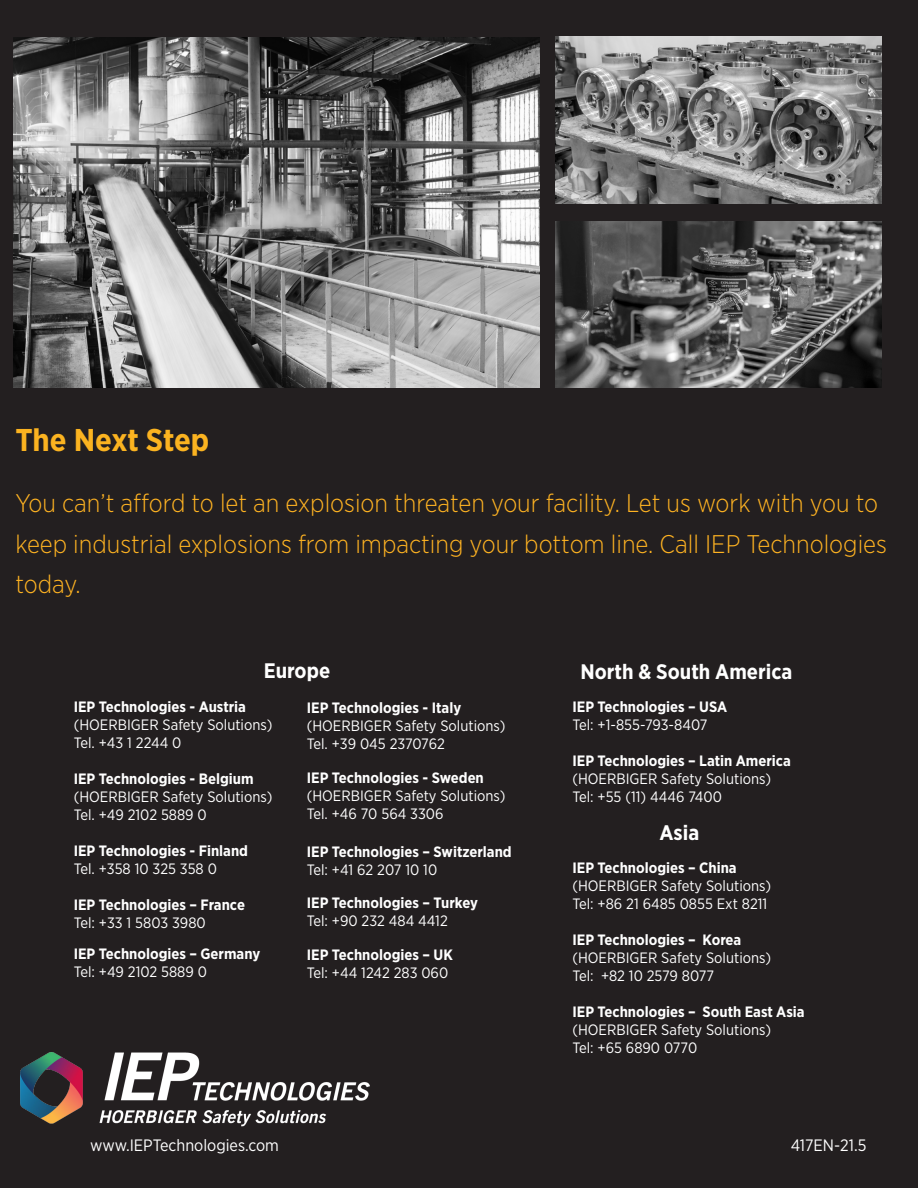
<style>
.page{position:relative;width:918px;height:1188px;background:#231f20}
.page>*{position:absolute;margin:0;border:0;box-sizing:border-box;transform-origin:0 0}
.Headers{font:700 31.5px "Gotham Narrow";letter-spacing:-.005em;color:#fbb320}
.Lead_Ins{font:300 25.5px/40.5px "Gotham Narrow";color:#ffb322}
.t1{font:700 21px "Gotham Narrow";color:#fff}
.Body{font:16.5px "Gotham Narrow";color:#fff}
.t2{font:15px "Gotham Narrow";color:#fff}
.t3{font:700 15px "Gotham Narrow";color:#fff}
</style>
<div class="page">
<img style="left:555px;top:37px;width:326px;height:166px">
<img style="left:555px;top:221px;width:326px;height:167px">
<img style="left:20px;top:1052px;width:349px;height:75px">
<img style="left:14px;top:38px;width:526px;height:350px">
<p class="Headers" style="left:15px;top:419px;width:196px">The Next Step</p>
<p class="Lead_Ins" style="left:15px;top:483px;width:873px">You can’t afford to let an explosion threaten your facility. Let us work with you to keep industrial explosions from impacting your bottom line. Call IEP Technologies today.</p>
<p class="t1" style="left:264px;top:657px;width:68px">Europe</p>
<p class="t3" style="left:74px;top:697px;width:174px">IEP Technologies - Austria</p>
<p class="t2" style="left:74px;top:715px;width:200px">(HOERBIGER Safety Solutions)</p>
<p class="t2" style="left:74px;top:733px;width:109px">Tel. +43 1 2244 0</p>
<p class="t3" style="left:74px;top:769px;width:181px">IEP Technologies - Belgium</p>
<p class="t2" style="left:74px;top:787px;width:200px">(HOERBIGER Safety Solutions)</p>
<p class="t2" style="left:74px;top:805px;width:135px">Tel. +49 2102 5889 0</p>
<p class="t3" style="left:74px;top:841px;width:176px">IEP Technologies - Finland</p>
<p class="t2" style="left:74px;top:859px;width:145px">Tel. +358 10 325 358 0</p>
<p class="t3" style="left:74px;top:895px;width:173px">IEP Technologies – France</p>
<p class="t2" style="left:74px;top:913px;width:134px">Tel: +33 1 5803 3980</p>
<p class="t3" style="left:74px;top:944px;width:188px">IEP Technologies – Germany</p>
<p class="t2" style="left:74px;top:963px;width:135px">Tel: +49 2102 5889 0</p>
<p class="t3" style="left:307px;top:698px;width:156px">IEP Technologies - Italy</p>
<p class="t2" style="left:307px;top:717px;width:200px">(HOERBIGER Safety Solutions)</p>
<p class="t2" style="left:307px;top:735px;width:140px">Tel. +39 045 2370762</p>
<p class="t3" style="left:307px;top:768px;width:179px">IEP Technologies - Sweden</p>
<p class="t2" style="left:307px;top:786px;width:200px">(HOERBIGER Safety Solutions)</p>
<p class="t2" style="left:307px;top:804px;width:138px">Tel. +46 70 564 3306</p>
<p class="t3" style="left:307px;top:843px;width:207px">IEP Technologies – Switzerland</p>
<p class="t2" style="left:307px;top:861px;width:132px">Tel: +41 62 207 10 10</p>
<p class="t3" style="left:307px;top:893px;width:173px">IEP Technologies – Turkey</p>
<p class="t2" style="left:307px;top:911px;width:143px">Tel: +90 232 484 4412</p>
<p class="t3" style="left:307px;top:945px;width:148px">IEP Technologies – UK</p>
<p class="t2" style="left:307px;top:963px;width:143px">Tel: +44 1242 283 060</p>
<p class="t1" style="left:580px;top:658px;width:213px">North &amp; South America</p>
<p class="t3" style="left:572px;top:697px;width:156px">IEP Technologies – USA</p>
<p class="t2" style="left:572px;top:715px;width:137px">Tel: +1-855-793-8407</p>
<p class="t3" style="left:572px;top:751px;width:220px">IEP Technologies – Latin America</p>
<p class="t2" style="left:572px;top:769px;width:200px">(HOERBIGER Safety Solutions)</p>
<p class="t2" style="left:572px;top:787px;width:151px">Tel: +55 (11) 4446 7400</p>
<p class="t1" style="left:659px;top:820px;width:41px">Asia</p>
<p class="t3" style="left:572px;top:858px;width:166px">IEP Technologies – China</p>
<p class="t2" style="left:572px;top:876px;width:200px">(HOERBIGER Safety Solutions)</p>
<p class="t2" style="left:572px;top:894px;width:196px">Tel: +86 21 6485 0855 Ext 8211</p>
<p class="t3" style="left:572px;top:930px;width:170px">IEP Technologies – Korea</p>
<p class="t2" style="left:572px;top:948px;width:200px">(HOERBIGER Safety Solutions)</p>
<p class="t2" style="left:572px;top:966px;width:143px">Tel: +82 10 2579 8077</p>
<p class="t3" style="left:572px;top:1002px;width:234px">IEP Technologies – South East Asia</p>
<p class="t2" style="left:572px;top:1020px;width:200px">(HOERBIGER Safety Solutions)</p>
<p class="t2" style="left:572px;top:1038px;width:126px">Tel: +65 6890 0770</p>
<p class="Body" style="left:90px;top:1135px;width:190px">www.IEPTechnologies.com</p>
<p class="Body" style="left:791px;top:1135px;width:77px">417EN-21.5</p>
</div>
